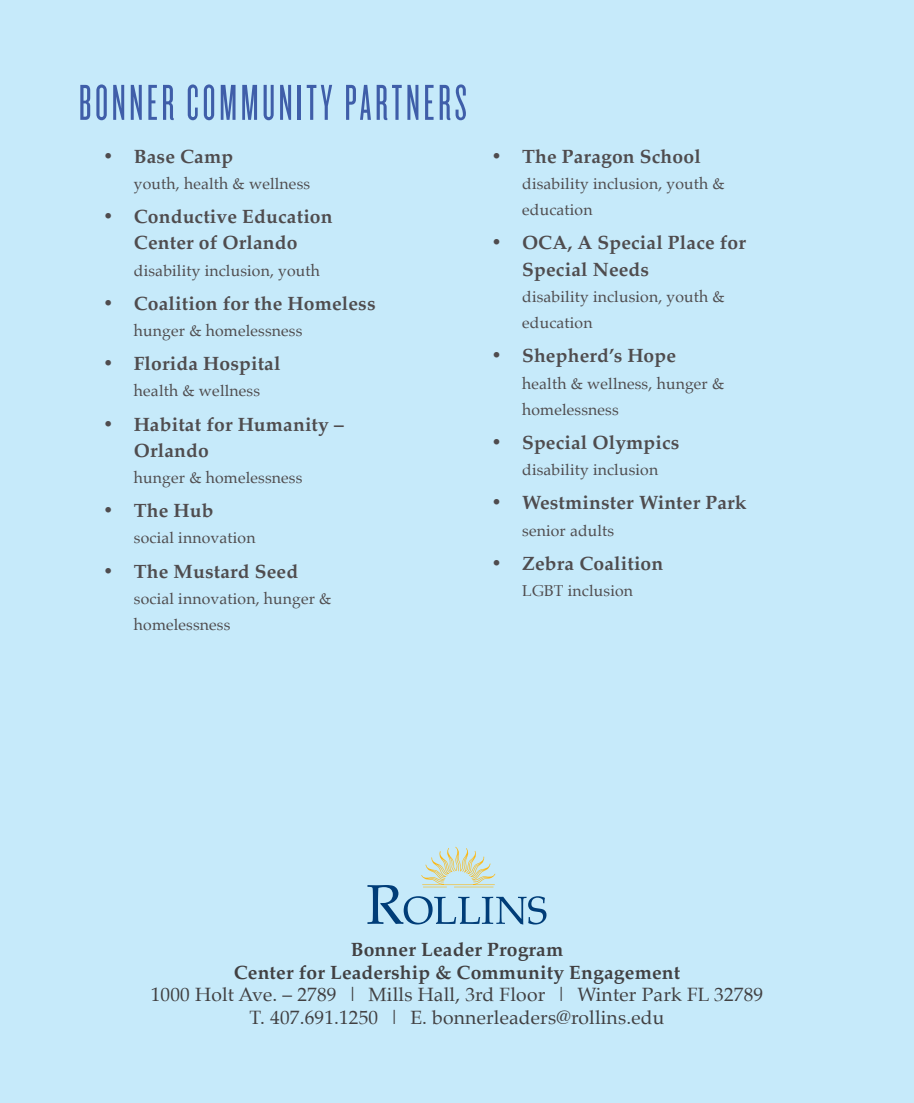
<style>
.page{position:relative;width:914px;height:1103px;background:#fff}
.page>*{position:absolute;margin:0;border:0;box-sizing:border-box;transform-origin:0 0}
.t1{font:52.5px "Knockout HTF26 Junior Flyweight";letter-spacing:.07em;color:#304fa0}
.t2{font:700 19.25px/26.2px "Palatino";letter-spacing:.01em;color:#4f4c4e}
.Event_Body{font:19.25px "Palatino";letter-spacing:.01em;color:#414042}
.Event_Body-2{font:700 19.25px "Palatino";letter-spacing:.01em;color:#414042}
.t3{font:15.75px/26.2px "Palatino";letter-spacing:.01em;color:#4f4c4e}
</style>
<div class="page">
<div style="left:0;top:0;width:914px;height:1102px;background:#c6eafa"></div>
<svg style="left:367px;top:846px;width:179px;height:78px"></svg>
<h1 class="t1" style="left:79px;top:77px;width:389px">BONNER COMMUNITY PARTNERS</h1>
<p class="t2" style="left:102px;top:142px;width:132px">• Base Camp</p>
<p class="t3" style="left:134px;top:170px;width:178px">youth, health &amp; wellness</p>
<p class="t2" style="left:102px;top:203px;width:232px;text-align:center">• Conductive Education<br>Center of Orlando</p>
<p class="t3" style="left:134px;top:257px;width:188px">disability inclusion, youth</p>
<p class="t2" style="left:102px;top:289px;width:274px">• Coalition for the Homeless</p>
<p class="t3" style="left:134px;top:317px;width:170px">hunger &amp; homelessness</p>
<p class="t2" style="left:102px;top:350px;width:180px">• Florida Hospital</p>
<p class="t3" style="left:134px;top:378px;width:128px">health &amp; wellness</p>
<p class="t2" style="left:134px;top:410px;width:211px;text-indent:-32px">• Habitat for Humanity –<br>Orlando</p>
<p class="t3" style="left:134px;top:464px;width:170px">hunger &amp; homelessness</p>
<p class="t2" style="left:102px;top:497px;width:113px">• The Hub</p>
<p class="t3" style="left:134px;top:525px;width:123px">social innovation</p>
<p class="t2" style="left:102px;top:557px;width:197px">• The Mustard Seed</p>
<p class="t3" style="left:134px;top:585px;width:199px">social innovation, hunger &amp; homelessness</p>
<p class="t2" style="left:490px;top:142px;width:211px">• The Paragon School</p>
<p class="t3" style="left:522px;top:170px;width:204px">disability inclusion, youth &amp; education</p>
<p class="t2" style="left:522px;top:229px;width:225px;text-indent:-32px">• OCA, A Special Place for<br>Special Needs</p>
<p class="t3" style="left:522px;top:283px;width:204px">disability inclusion, youth &amp; education</p>
<p class="t2" style="left:490px;top:342px;width:187px">• Shepherd’s Hope</p>
<p class="t3" style="left:522px;top:370px;width:204px">health &amp; wellness, hunger &amp; homelessness</p>
<p class="t2" style="left:490px;top:429px;width:190px">• Special Olympics</p>
<p class="t3" style="left:522px;top:456px;width:137px">disability inclusion</p>
<p class="t2" style="left:490px;top:489px;width:257px">• Westminster Winter Park</p>
<p class="t3" style="left:522px;top:517px;width:94px">senior adults</p>
<p class="t2" style="left:490px;top:549px;width:174px">• Zebra Coalition</p>
<p class="t3" style="left:522px;top:577px;width:112px">LGBT inclusion</p>
<p class="Event_Body-2" style="left:351px;top:933px;width:214px">Bonner Leader Program</p>
<p class="Event_Body-2" style="left:234px;top:955px;width:448px">Center for Leadership &amp; Community Engagement</p>
<p class="Event_Body" style="left:151px;top:978px;width:614px">1000 Holt Ave. – 2789 | Mills Hall, 3rd Floor | Winter Park FL 32789</p>
<p class="Event_Body" style="left:249px;top:1001px;width:416px">T. 407.691.1250 | E. bonnerleaders@rollins.edu</p>
</div>
